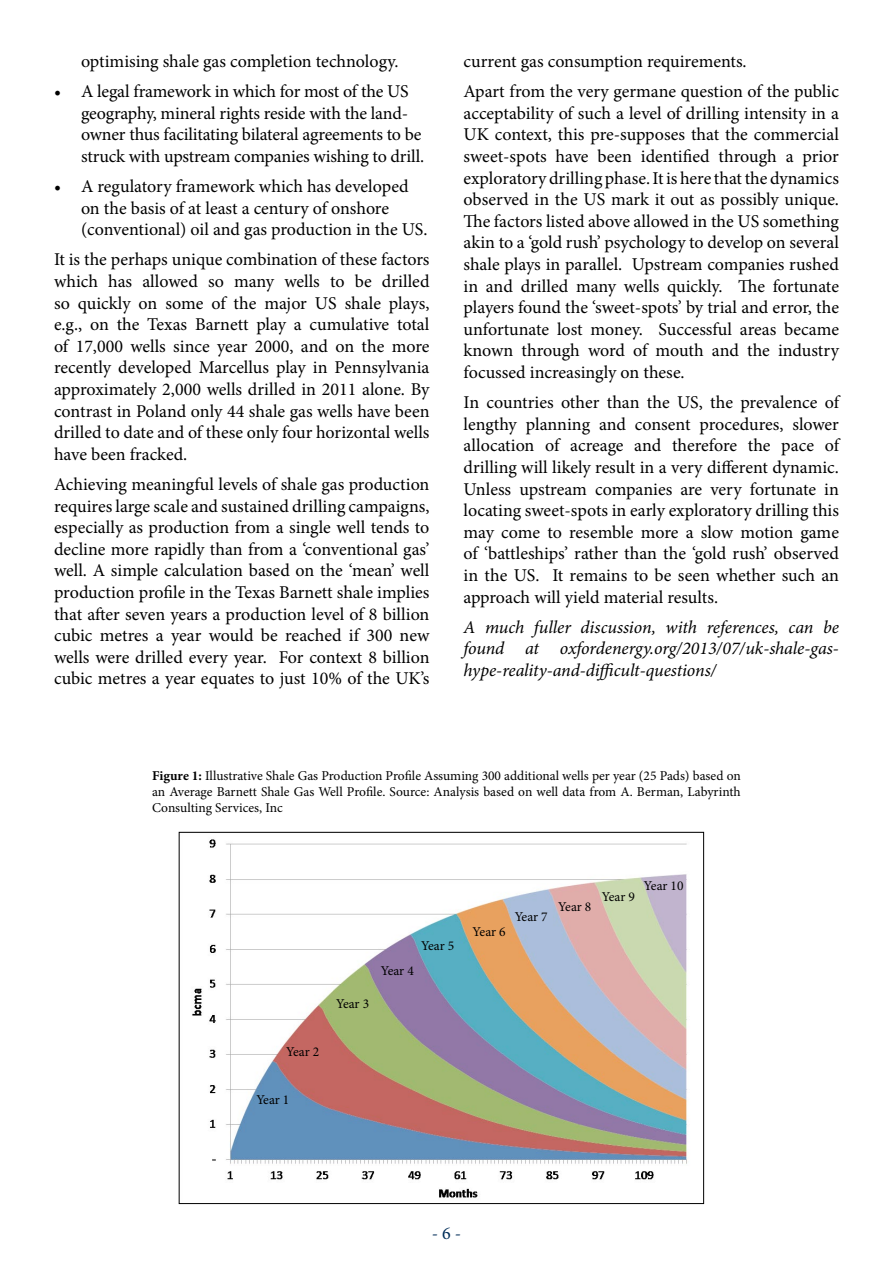
<style>
.page{position:relative;width:893px;height:1263px;background:#fff}
.page>*{position:absolute;margin:0;border:0;box-sizing:border-box;transform-origin:0 0}
.t1{font:18px/21.6px "Minion Pro";letter-spacing:-.005em;color:#000;text-align:justify}
.t2{font:italic 18px/21.6px "Minion Pro";letter-spacing:-.005em;color:#000;text-align:justify}
.t3{font:18px "Minion Pro";color:#002d58}
.t4{font:13.5px/16.2px "Minion Pro";letter-spacing:-.005em;color:#000;text-align:justify}
.s1{font-weight:700}
</style>
<div class="page">
<img style="left:192px;top:839px;width:495px;height:359px">
<p class="t1" style="left:81px;top:51px;width:319px">optimising shale gas completion technology.</p>
<p class="t1" style="left:81px;top:81px;width:345px;text-align:left;text-indent:-27px">• A legal framework in which for most of the US geography, mineral rights reside with the land&shy;owner thus facilitating bilateral agreements to be struck with upstream companies wishing to drill.</p>
<p class="t1" style="left:81px;top:176px;width:348px;text-align:left;text-indent:-27px">• A regulatory framework which has developed on the basis of at least a century of onshore (conventional) oil and gas production in the US.</p>
<p class="t1" style="left:54px;top:249px;width:377px">It is the perhaps unique combination of these factors which has allowed so many wells to be drilled so quickly on some of the major US shale plays, e.g., on the Texas Barnett play a cumulative total of 17,000 wells since year 2000, and on the more recently developed Marcellus play in Pennsylvania approximately 2,000 wells drilled in 2011 alone. By contrast in Poland only 44 shale gas wells have been drilled to date and of these only four horizontal wells have been fracked.</p>
<p class="t1" style="left:54px;top:473px;width:377px">Achieving meaningful levels of shale gas production requires large scale and sustained drilling campaigns, especially as production from a single well tends to decline more rapidly than from a ‘conventional gas’ well. A simple calculation based on the ‘mean’ well production profile in the Texas Barnett shale implies that after seven years a production level of 8 billion cubic metres a year would be reached if 300 new wells were drilled every year. For context 8 billion cubic metres a year equates to just 10% of the UK’s</p>
<p class="t1" style="left:463px;top:46px;width:377px;line-height:30.2px">current gas consumption requirements.<br>Apart from the very germane question of the public</p>
<p class="t1" style="left:463px;top:102px;width:377px">acceptability of such a level of drilling intensity in a UK context, this pre-supposes that the commercial sweet-spots have been identified through a prior exploratory drilling phase. It is here that the dynamics observed in the US mark it out as possibly unique.<br>The factors listed above allowed in the US something akin to a ‘gold rush’ psychology to develop on several shale plays in parallel. Upstream companies rushed in and drilled many wells quickly. The fortunate players found the ‘sweet-spots’ by trial and error, the unfortunate lost money. Successful areas became known through word of mouth and the industry focussed increasingly on these.</p>
<p class="t1" style="left:463px;top:392px;width:377px">In countries other than the US, the prevalence of lengthy planning and consent procedures, slower allocation of acreage and therefore the pace of drilling will likely result in a very different dynamic.<br>Unless upstream companies are very fortunate in locating sweet-spots in early exploratory drilling this may come to resemble more a slow motion game of ‘battleships’ rather than the ‘gold rush’ observed in the US. It remains to be seen whether such an approach will yield material results.</p>
<p class="t2" style="left:463px;top:616px;width:377px">A much fuller discussion, with references, can be found at oxfordenergy.org/2013/07/uk-shale-gas&shy;hype-reality-and-difficult-questions/</p>
<p class="t4" style="left:152px;top:767px;width:590px"><span class="s1">Figure 1:</span> Illustrative Shale Gas Production Profile Assuming 300 additional wells per year (25 Pads) based on an Average Barnett Shale Gas Well Profile. Source: Analysis based on well data from A. Berman, Labyrinth Consulting Services, Inc</p>
<p class="t4" style="left:286px;top:1044px;width:35px">Year 2</p>
<p class="t4" style="left:256px;top:1092px;width:35px">Year 1</p>
<p class="t4" style="left:336px;top:996px;width:35px">Year 3</p>
<p class="t4" style="left:421px;top:938px;width:35px">Year 5</p>
<p class="t4" style="left:381px;top:963px;width:35px">Year 4</p>
<p class="t4" style="left:473px;top:924px;width:35px">Year 6</p>
<p class="t4" style="left:515px;top:908px;width:35px">Year 7</p>
<p class="t4" style="left:558px;top:899px;width:35px">Year 8</p>
<p class="t4" style="left:602px;top:889px;width:35px">Year 9</p>
<p class="t4" style="left:644px;top:878px;width:41px">Year 10</p>
<p class="t3" style="left:432px;top:1221px;width:31px">- 6 -</p>
</div>
